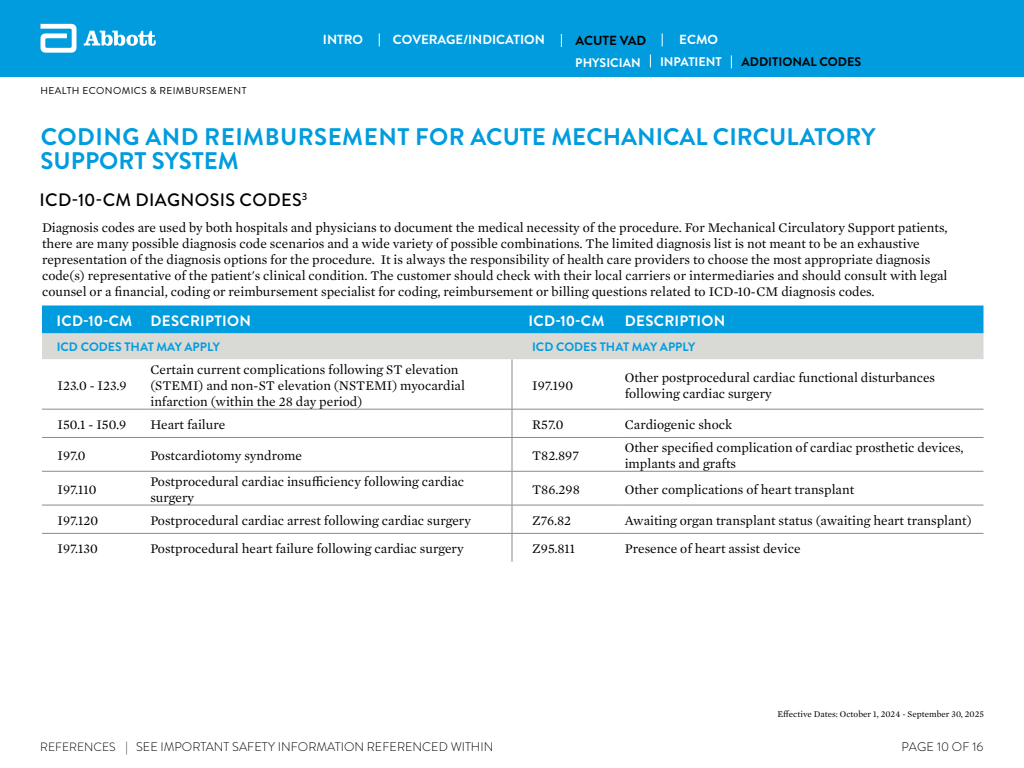
<style>
.page{position:relative;width:1024px;height:768px;background:#fff}
.page>*{position:absolute;margin:0;border:0;box-sizing:border-box;transform-origin:0 0}
.t1{font:700 24px/24px "Brandon Grotesque";color:#009cde}
.t2{font:500 18px "Brandon Grotesque";letter-spacing:.02em;color:#000}
.t3{font:700 15px "Brandon Grotesque";letter-spacing:.02em;color:#fff}
.t4{font:13.5px/16px "Mercury Text G1";color:#000}
.t5{font:700 13.15px "Brandon Grotesque";color:#fff}
.t6{font:700 13.15px "Brandon Grotesque";color:#000}
.t7{font:300 12.5px "Brandon Grotesque";color:#000}
.t8{font:700 12.5px "Brandon Grotesque";color:#fff}
.t9{font:700 12.5px "Brandon Grotesque";color:#000}
.t10{font:700 12.25px "Brandon Grotesque";color:#009cde}
.t11{font:10px "Brandon Grotesque";letter-spacing:.04em;color:#000}
.t12{font:9px "Mercury Text G1";color:#000}
.s1{font-size:12px}
</style>
<div class="page">
<div style="left:0;top:0;width:1024px;height:76px;background:#009cde"></div>
<svg style="left:41px;top:24px;width:36px;height:29px"></svg>
<svg style="left:84px;top:31px;width:72px;height:15px"></svg>
<svg style="left:379px;top:33px;width:1px;height:13px"></svg>
<svg style="left:561px;top:34px;width:1px;height:13px"></svg>
<svg style="left:662px;top:33px;width:1px;height:13px"></svg>
<svg style="left:650px;top:54px;width:1px;height:13px"></svg>
<svg style="left:731px;top:55px;width:1px;height:13px"></svg>
<svg style="left:42px;top:306px;width:942px;height:53px;background:#69b9da"></svg>
<svg style="left:42px;top:359px;width:942px;height:203px"></svg>
<hr style="left:512px;top:409px;width:109px;height:1px;background:#888b8d">
<hr style="left:621px;top:409px;width:363px;height:1px;background:#888b8d">
<hr style="left:512px;top:437px;width:109px;height:1px;background:#888b8d">
<hr style="left:621px;top:437px;width:363px;height:1px;background:#888b8d">
<hr style="left:512px;top:471px;width:109px;height:1px;background:#888b8d">
<hr style="left:621px;top:471px;width:363px;height:1px;background:#888b8d">
<hr style="left:512px;top:505px;width:109px;height:1px;background:#888b8d">
<hr style="left:621px;top:505px;width:363px;height:1px;background:#888b8d">
<hr style="left:512px;top:533px;width:109px;height:1px;background:#888b8d">
<hr style="left:621px;top:533px;width:363px;height:1px;background:#888b8d">
<hr style="left:512px;top:359px;width:1px;height:50px;background:#888b8d">
<hr style="left:42px;top:409px;width:105px;height:1px;background:#888b8d">
<hr style="left:147px;top:409px;width:365px;height:1px;background:#888b8d">
<svg style="left:512px;top:409px;width:1px;height:28px"></svg>
<hr style="left:42px;top:437px;width:105px;height:1px;background:#888b8d">
<hr style="left:147px;top:437px;width:365px;height:1px;background:#888b8d">
<hr style="left:512px;top:438px;width:1px;height:33px;background:#888b8d">
<hr style="left:42px;top:471px;width:105px;height:1px;background:#888b8d">
<hr style="left:147px;top:471px;width:365px;height:1px;background:#888b8d">
<hr style="left:512px;top:472px;width:1px;height:33px;background:#888b8d">
<hr style="left:42px;top:505px;width:105px;height:1px;background:#888b8d">
<hr style="left:147px;top:505px;width:365px;height:1px;background:#888b8d">
<hr style="left:42px;top:533px;width:105px;height:1px;background:#888b8d">
<hr style="left:147px;top:533px;width:365px;height:1px;background:#888b8d">
<svg style="left:512px;top:505px;width:1px;height:57px"></svg>
<p class="t5" style="left:323px;top:30px;width:42px">INTRO</p>
<p class="t5" style="left:393px;top:30px;width:153px">COVERAGE/INDICATION</p>
<p class="t6" style="left:575px;top:31px;width:72px">ACUTE VAD</p>
<p class="t5" style="left:679px;top:30px;width:40px">ECMO</p>
<p class="t11" style="left:40px;top:83px;width:208px">HEALTH ECONOMICS &amp; REIMBURSEMENT</p>
<p class="t8" style="left:575px;top:54px;width:67px">PHYSICIAN</p>
<p class="t8" style="left:660px;top:53px;width:63px">INPATIENT</p>
<p class="t9" style="left:742px;top:53px;width:121px">ADDITIONAL CODES</p>
<h1 class="t1" style="left:41px;top:125px;width:836px">CODING AND REIMBURSEMENT FOR ACUTE MECHANICAL CIRCULATORY<br>SUPPORT SYSTEM</h1>
<h2 class="t2" style="left:40px;top:187px;width:269px">ICD-10-CM DIAGNOSIS CODES<sup>3</sup></h2>
<p class="t4" style="left:42px;top:218px;width:907px;line-height:16.2px">Diagnosis codes are used by both hospitals and physicians to document the medical necessity of the procedure. For Mechanical Circulatory Support patients, there are many possible diagnosis code scenarios and a wide variety of possible combinations. The limited diagnosis list is not meant to be an exhaustive representation of the diagnosis options for the procedure. It is always the responsibility of health care providers to choose the most appropriate diagnosis code(s) representative of the patient's clinical condition. The customer should check with their local carriers or intermediaries and should consult with legal counsel or a financial, coding or reimbursement specialist for coding, reimbursement or billing questions related to ICD-10-CM diagnosis codes.</p>
<p class="t3" style="left:56px;top:311px;width:196px">ICD-10-CM DESCRIPTION</p>
<p class="t3" style="left:529px;top:311px;width:77px">ICD-10-CM</p>
<p class="t3" style="left:625px;top:311px;width:102px">DESCRIPTION</p>
<p class="t10" style="left:57px;top:338px;width:165px">ICD CODES THAT MAY APPLY</p>
<p class="t10" style="left:532px;top:338px;width:165px">ICD CODES THAT MAY APPLY</p>
<p class="t4" style="left:58px;top:376px;width:71px">I23.0 - I23.9</p>
<p class="t4" style="left:150px;top:360px;width:316px">Certain current complications following ST elevation (STEMI) and non-ST elevation (NSTEMI) myocardial infarction (within the 28 day period)</p>
<p class="t4" style="left:532px;top:376px;width:42px">I97.190</p>
<p class="t4" style="left:625px;top:368px;width:312px">Other postprocedural cardiac functional disturbances following cardiac surgery</p>
<p class="t4" style="left:58px;top:416px;width:70px">I50.1 - I50.9</p>
<p class="t4" style="left:150px;top:416px;width:76px">Heart failure</p>
<p class="t4" style="left:532px;top:416px;width:33px">R57.0</p>
<p class="t4" style="left:625px;top:416px;width:109px">Cardiogenic shock</p>
<p class="t4" style="left:58px;top:447px;width:30px">I97.0</p>
<p class="t4" style="left:150px;top:447px;width:153px">Postcardiotomy syndrome</p>
<p class="t4" style="left:532px;top:447px;width:48px">T82.897</p>
<p class="t4" style="left:625px;top:439px;width:340px">Other specified complication of cardiac prosthetic devices, implants and grafts</p>
<p class="t4" style="left:58px;top:480px;width:41px">I97.110</p>
<p class="t4" style="left:150px;top:472px;width:315px">Postprocedural cardiac insufficiency following cardiac surgery</p>
<p class="t4" style="left:532px;top:480px;width:49px">T86.298</p>
<p class="t4" style="left:625px;top:480px;width:231px">Other complications of heart transplant</p>
<p class="t4" style="left:58px;top:511px;width:42px">I97.120</p>
<p class="t4" style="left:150px;top:511px;width:322px">Postprocedural cardiac arrest following cardiac surgery</p>
<p class="t4" style="left:532px;top:511px;width:40px">Z76.82</p>
<p class="t4" style="left:625px;top:511px;width:348px">Awaiting organ transplant status (awaiting heart transplant)</p>
<p class="t4" style="left:58px;top:540px;width:42px">I97.130</p>
<p class="t4" style="left:150px;top:540px;width:315px">Postprocedural heart failure following cardiac surgery</p>
<p class="t4" style="left:532px;top:540px;width:45px">Z95.811</p>
<p class="t4" style="left:625px;top:540px;width:177px">Presence of heart assist device</p>
<p class="t7" style="left:40px;top:738px;width:455px"><span class="s1">REFERENCES</span> | SEE IMPORTANT SAFETY INFORMATION REFERENCED WITHIN</p>
<p class="t12" style="left:778px;top:708px;width:208px">Effective Dates: October 1, 2024 - September 30, 2025</p>
<p class="t7" style="left:901px;top:738px;width:84px">PAGE 10 OF 16</p>
</div>
